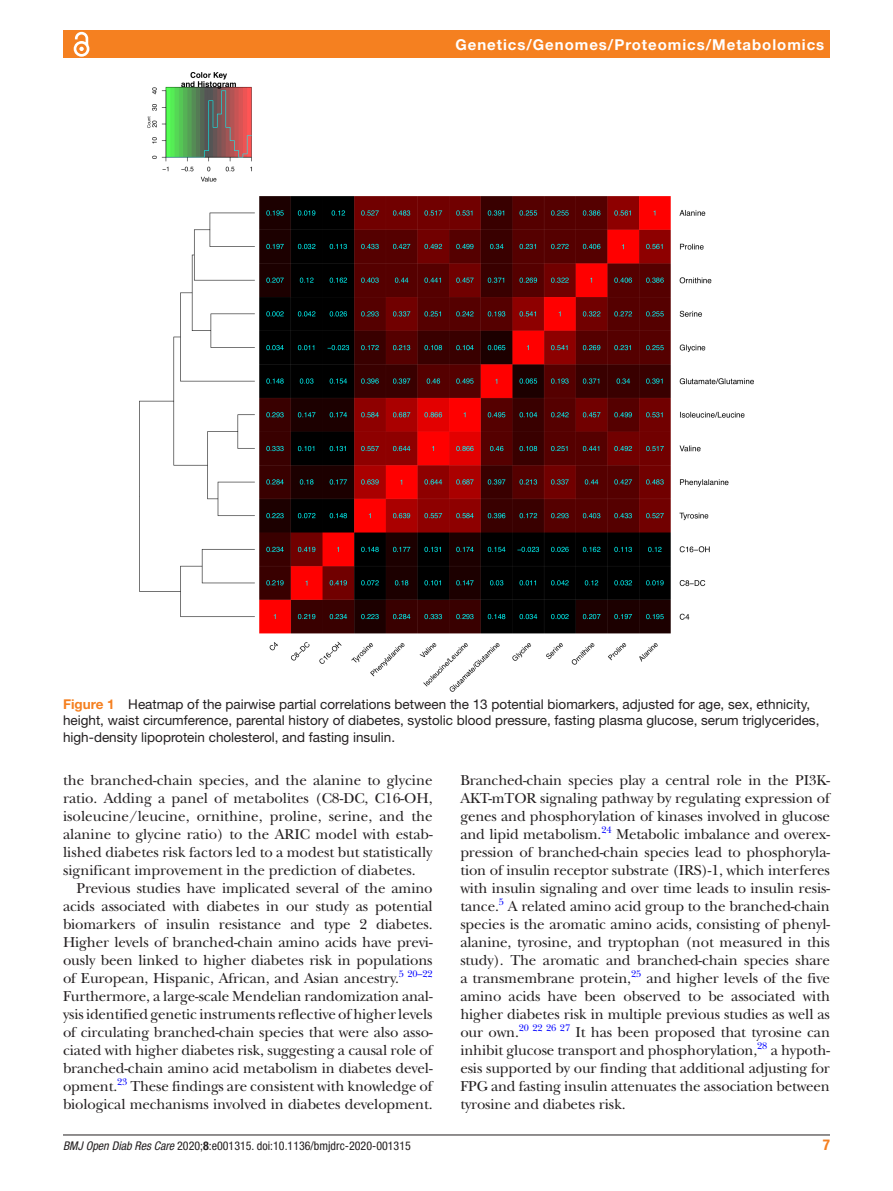
<style>
.page{position:relative;width:893px;height:1191px;background:#fff}
.page>*{position:absolute;margin:0;border:0;box-sizing:border-box;transform-origin:0 0}
.t1{font:15px/18px "New Baskerville";letter-spacing:-.01em;color:#231f20;text-align:justify}
.t2{font:700 15px "Helvetica Neue LT Std";letter-spacing:.065em;color:#fff}
.t3{font:700 condensed 15px "Helvetica Neue LT Std";color:#f58020}
.t4{font:13.5px/16.2px "Helvetica Neue LT Std";color:#231f20}
.t5{font:condensed 12px "Helvetica Neue LT Std";color:#231f20}
.t6{font:9.9px "New Baskerville";letter-spacing:-.01em;color:#00f}
.s1{font-weight:700;color:#f58020}
.s2{font-size:15px;color:#231f20}
.s3{font-style:italic}
.s4{font-weight:700}
</style>
<div class="page">
<hr style="left:63px;top:1134px;width:767px;height:1px;background:#231f20">
<div style="left:63px;top:31px;width:767px;height:27px;background:#f58020"></div>
<svg style="left:73px;top:31px;width:17px;height:26px"></svg>
<img style="left:140px;top:73px;width:613px;height:618px">
<p class="t2" style="left:456px;top:35px;width:370px">Genetics/Genomes/Proteomics/Metabolomics</p>
<p class="t4" style="left:63px;top:696px;width:758px"><span class="s1">Figure 1</span> Heatmap of the pairwise partial correlations between the 13 potential biomarkers, adjusted for age, sex, ethnicity, height, waist circumference, parental history of diabetes, systolic blood pressure, fasting plasma glucose, serum triglycerides, high-density lipoprotein cholesterol, and fasting insulin.</p>
<p class="t1" style="left:63px;top:771px;width:371px">the branched-chain species, and the alanine to glycine ratio. Adding a panel of metabolites (C8-DC, C16-OH, isoleucine/leucine, ornithine, proline, serine, and the alanine to glycine ratio) to the ARIC model with estab&shy;lished diabetes risk factors led to a modest but statistically significant improvement in the prediction of diabetes.</p>
<p class="t1" style="left:63px;top:879px;width:371px;text-indent:14px">Previous studies have implicated several of the amino acids associated with diabetes in our study as potential biomarkers of insulin resistance and type 2 diabetes.<br>Higher levels of branched-chain amino acids have previ&shy;ously been linked to higher diabetes risk in populations of European, Hispanic, African, and Asian ancestry.<sup>5</sup> <sup>20–22<br></sup>Furthermore, a large-scale Mendelian randomization anal&shy;ysis identified genetic instruments reflective of higher levels of circulating branched-chain species that were also asso&shy;ciated with higher diabetes risk, suggesting a causal role of branched-chain amino acid metabolism in diabetes devel&shy;opment.<sup>23</sup> These findings are consistent with knowledge of biological mechanisms involved in diabetes development.</p>
<p class="t1" style="left:460px;top:771px;width:371px">Branched-chain species play a central role in the PI3K-AKT-mTOR signaling pathway by regulating expression of genes and phosphorylation of kinases involved in glucose and lipid metabolism.</p>
<p class="t6" style="left:601px;top:823px;width:12px">24</p>
<p class="t1" style="left:460px;top:825px;width:371px;text-indent:156px">Metabolic imbalance and overex&shy;pression of branched-chain species lead to phosphoryla&shy;tion of insulin receptor substrate (IRS)-1, which interferes with insulin signaling and over time leads to insulin resis&shy;tance.<sup>5</sup> A related amino acid group to the branched-chain species is the aromatic amino acids, consisting of phenyl&shy;alanine, tyrosine, and tryptophan (not measured in this study). The aromatic and branched-chain species share a transmembrane protein,</p>
<p class="t6" style="left:631px;top:967px;width:12px">25</p>
<p class="t1" style="left:460px;top:969px;width:371px;text-indent:186px">and higher levels of the five amino acids have been observed to be associated with higher diabetes risk in multiple previous studies as well as</p>
<p class="t6" style="left:460px;top:1021px;width:111px"><span class="s2">our own.</span>20 22 26 27</p>
<p class="t1" style="left:460px;top:1023px;width:371px;text-indent:115px">It has been proposed that tyrosine can inhibit glucose transport and phosphorylation,</p>
<p class="t6" style="left:757px;top:1039px;width:12px">28</p>
<p class="t1" style="left:460px;top:1041px;width:371px;text-indent:310px">a hypoth&shy;esis supported by our finding that additional adjusting for FPG and fasting insulin attenuates the association between tyrosine and diabetes risk.</p>
<p class="t5" style="left:63px;top:1138px;width:349px"><span class="s3">BMJ Open Diab Res Care</span> 2020;<span class="s4">8</span>:e001315. doi:10.1136/bmjdrc-2020-001315</p>
<p class="t3" style="left:823px;top:1135px;width:9px">7</p>
</div>
